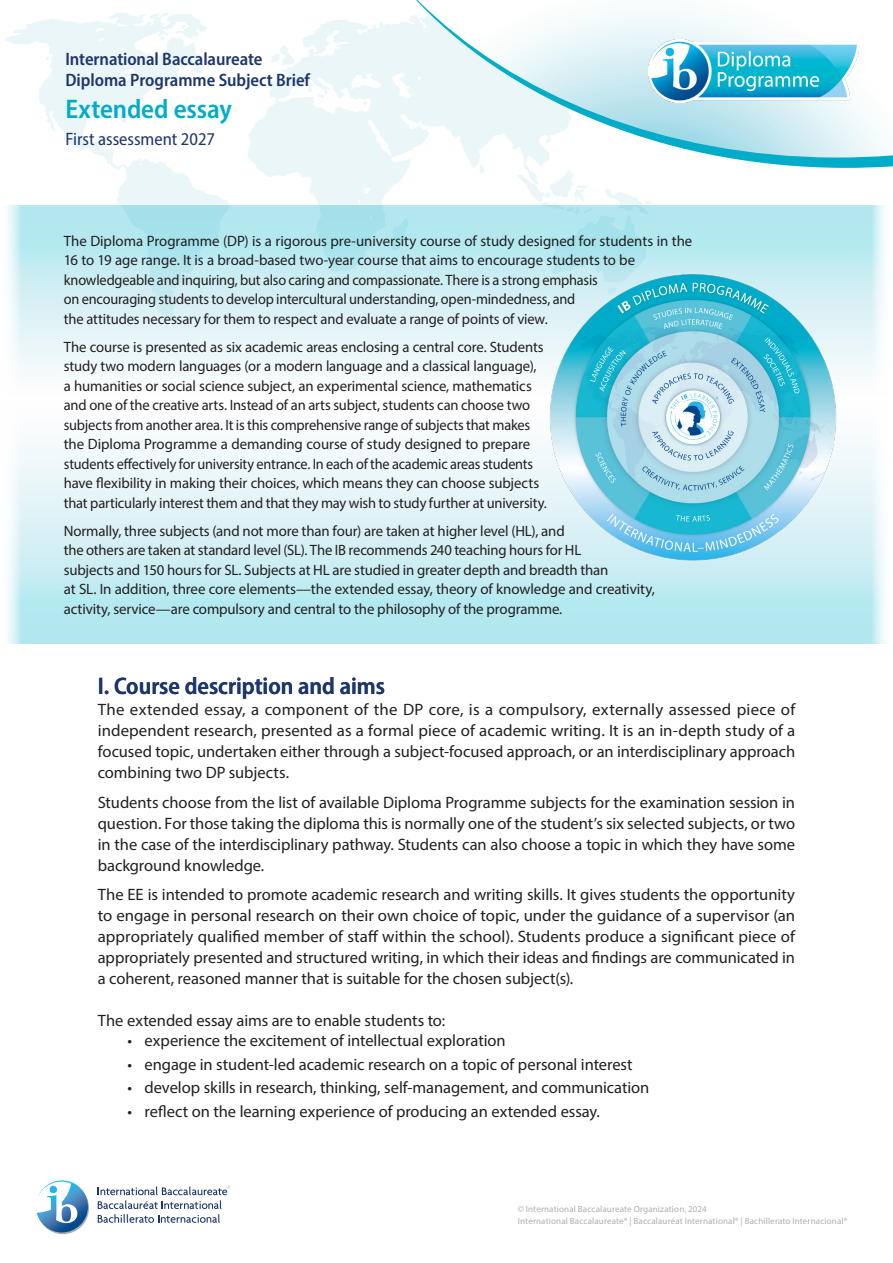
<style>
.page{position:relative;width:893px;height:1263px;background:#fff}
.page>*{position:absolute;margin:0;border:0;box-sizing:border-box;transform-origin:0 0}
.t1{font:600 semi-condensed 27px "Myriad Pro";letter-spacing:-.005em;color:#00acc8}
.section_heading{font:600 semi-condensed 24px "Myriad Pro";color:#1d366c}
.t2{font:600 semi-condensed 18px/21px "Myriad Pro";letter-spacing:-.005em;color:#1d366c}
.t3{font:semi-condensed 18px "Myriad Pro";color:#1d366c}
.body--before_list{font:16.5px/21px "Myriad Pro";letter-spacing:-.005em;color:#231f20;text-align:justify}
.body_text{font:16.5px/21px "Myriad Pro";letter-spacing:-.005em;color:#231f20;text-align:justify}
.about_programme{font:15px/19.5px "Myriad Pro";letter-spacing:-.01em;color:#231f20}
.copyright{font:9px "Myriad Pro";letter-spacing:.015em;color:#abaeb0}
</style>
<div class="page">
<svg style="left:247px;top:20px;width:282px;height:186px;fill:#ebf6f9"></svg>
<svg style="left:517px;top:169px;width:172px;height:37px"></svg>
<svg style="left:479px;top:168px;width:6px;height:5px"></svg>
<svg style="left:379px;top:21px;width:5px;height:6px"></svg>
<svg style="left:363px;top:100px;width:4px;height:6px"></svg>
<svg style="left:307px;top:82px;width:17px;height:16px"></svg>
<svg style="left:270px;top:45px;width:25px;height:21px"></svg>
<svg style="left:4px;top:13px;width:225px;height:193px"></svg>
<svg style="left:175px;top:16px;width:11px;height:14px"></svg>
<svg style="left:161px;top:36px;width:3px;height:6px"></svg>
<svg style="left:105px;top:156px;width:6px;height:7px"></svg>
<svg style="left:55px;top:66px;width:5px;height:5px"></svg>
<svg style="left:46px;top:49px;width:10px;height:11px"></svg>
<svg style="left:53px;top:1202px;width:36px;height:32px"></svg>
<img style="left:37px;top:1180px;width:51px;height:52px">
<svg style="left:98px;top:1185px;width:132px;height:38px"></svg>
<svg style="left:402px;top:0;width:491px;height:168px"></svg>
<svg style="left:417px;top:0;width:476px;height:158px"></svg>
<svg style="left:8px;top:206px;width:877px;height:438px"></svg>
<img style="left:544px;top:267px;width:299px;height:299px">
<img style="left:649px;top:40px;width:210px;height:63px">
<p class="t2" style="left:66px;top:48px;width:246px">International Baccalaureate<br>Diploma Programme Subject Brief</p>
<h1 class="t1" style="left:66px;top:92px;width:168px">Extended essay</h1>
<p class="t3" style="left:66px;top:128px;width:151px">First assessment 2027</p>
<p class="about_programme" style="left:64px;top:231px;width:630px">The Diploma Programme (DP) is a rigorous pre-university course of study designed for students in the 16 to 19 age range. It is a broad-based two-year course that aims to encourage students to be knowledgeable and inquiring, but also caring and compassionate. There is a strong emphasis<br>on encouraging students to develop intercultural understanding, open‑mindedness, and<br>the attitudes necessary for them to respect and evaluate a range of points of view.</p>
<p class="about_programme" style="left:64px;top:337px;width:485px">The course is presented as six academic areas enclosing a central core. Students study two modern languages (or a modern language and a classical language), a humanities or social science subject, an experimental science, mathematics and one of the creative arts. Instead of an arts subject, students can choose two subjects from another area. It is this comprehensive range of subjects that makes the Diploma Programme a demanding course of study designed to prepare students effectively for university entrance. In each of the academic areas students have flexibility in making their choices, which means they can choose subjects that particularly interest them and that they may wish to study further at university.</p>
<p class="about_programme" style="left:64px;top:521px;width:593px">Normally, three subjects (and not more than four) are taken at higher level (HL), and<br>the others are taken at standard level (SL). The IB recommends 240 teaching hours for HL<br>subjects and 150 hours for SL. Subjects at HL are studied in greater depth and breadth than<br>at SL. In addition, three core elements—the extended essay, theory of knowledge and creativity, activity, service—are compulsory and central to the philosophy of the programme.</p>
<p class="section_heading" style="left:98px;top:671px;width:289px">I. Course description and aims</p>
<p class="body_text" style="left:98px;top:699px;width:699px">The extended essay, a component of the DP core, is a compulsory, externally assessed piece of independent research, presented as a formal piece of academic writing. It is an in-depth study of a focused topic, undertaken either through a subject-focused approach, or an interdisciplinary approach combining two DP subjects.</p>
<p class="body_text" style="left:98px;top:792px;width:699px">Students choose from the list of available Diploma Programme subjects for the examination session in question. For those taking the diploma this is normally one of the student’s six selected subjects, or two in the case of the interdisciplinary pathway. Students can also choose a topic in which they have some background knowledge.</p>
<p class="body--before_list" style="left:98px;top:884px;width:699px">The EE is intended to promote academic research and writing skills. It gives students the opportunity to engage in personal research on their own choice of topic, under the guidance of a supervisor (an appropriately qualified member of staff within the school). Students produce a significant piece of appropriately presented and structured writing, in which their ideas and findings are communicated in a coherent, reasoned manner that is suitable for the chosen subject(s).</p>
<p class="body--before_list" style="left:98px;top:1010px;width:349px">The extended essay aims are to enable students to:</p>
<p class="body--before_list" style="left:128px;top:1030px;width:380px">• experience the excitement of intellectual exploration</p>
<p class="body--before_list" style="left:128px;top:1053px;width:507px">• engage in student-led academic research on a topic of personal interest</p>
<p class="body--before_list" style="left:128px;top:1077px;width:523px">• develop skills in research, thinking, self-management, and communication</p>
<p class="body--before_list" style="left:128px;top:1101px;width:474px">• reflect on the learning experience of producing an extended essay.</p>
<p class="copyright" style="left:518px;top:1203px;width:190px">© International Baccalaureate Organization, 2024</p>
<p class="copyright" style="left:518px;top:1215px;width:331px">International Baccalaureate® | Baccalauréat International® | Bachillerato Internacional®</p>
</div>
